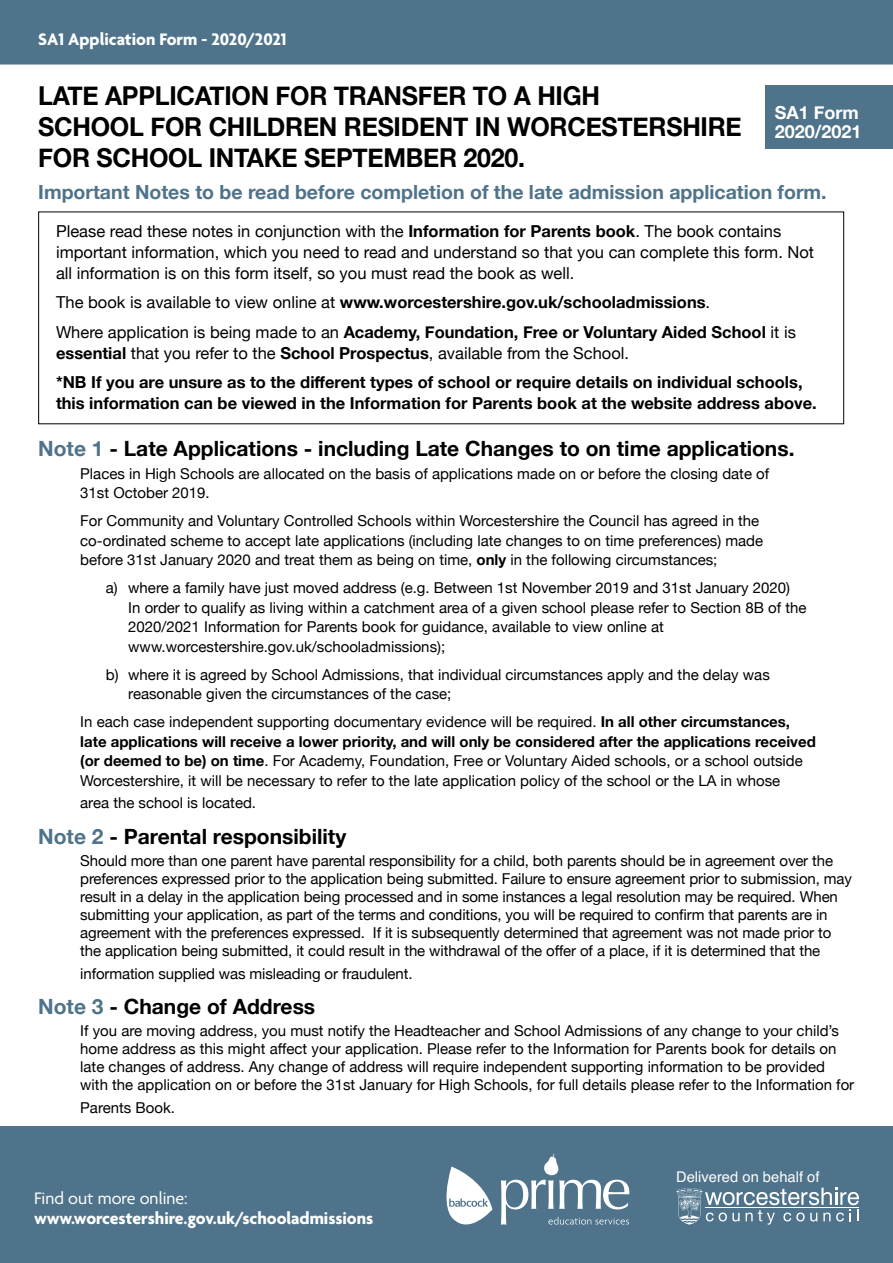
<style>
.page{position:relative;width:893px;height:1263px;background:#fff}
.page>*{position:absolute;margin:0;border:0;box-sizing:border-box;transform-origin:0 0}
.t1{font:700 26.1px/31.2px "Helvetica Neue";letter-spacing:-.01em;color:#000;scale:.96 1}
.t2{font:700 21px "Helvetica Neue";color:#000}
.t3{font:700 19.5px "Helvetica Neue";color:#4e738a}
.t4{font:700 18px/19.5px "Agenda";color:#fff}
.t5{font:700 18px/19.5px "Helvetica Neue";color:#fff}
.t6{font:16.5px/21px "Helvetica Neue";color:#000}
.t7{font:700 16.5px "Helvetica Neue";color:#000}
.t8{font:15px/19.5px "Helvetica Neue";color:#000}
.t9{font:14.7px "Helvetica";color:#fff}
.s1{font-weight:700}
.s2{font-weight:400}
.s3{color:#4e738a}
</style>
<div class="page">
<div style="left:765px;top:85px;width:128px;height:64px;background:#4e738a"></div>
<div style="left:0;top:1127px;width:893px;height:136px;background:#4e738a"></div>
<svg style="left:501px;top:1154px;width:128px;height:71px"></svg>
<svg style="left:446px;top:1166px;width:46px;height:59px"></svg>
<div style="left:0;top:0;width:893px;height:65px;background:#4e738a"></div>
<svg style="left:676px;top:1188px;width:183px;height:37px"></svg>
<p class="t4" style="left:38px;top:29px;width:250px">SA1 Application Form - 2020/2021</p>
<h1 class="t1" style="left:38px;top:81px;width:734px">LATE APPLICATION FOR TRANSFER TO A HIGH<br>SCHOOL FOR CHILDREN RESIDENT IN WORCESTERSHIRE<br>FOR SCHOOL INTAKE SEPTEMBER 2020.</h1>
<p class="t5" style="left:775px;top:103px;width:88px">SA1 Form<br>2020/2021</p>
<h2 class="t3" style="left:38px;top:176px;width:790px">Important Notes to be read before completion of the late admission application form.</h2>
<p class="t6" style="left:56px;top:221px;width:760px">Please read these notes in conjunction with the <span class="s1">Information for Parents book</span>. The book contains important information, which you need to read and understand so that you can complete this form. Not all information is on this form itself, so you must read the book as well.</p>
<p class="t7" style="left:56px;top:290px;width:656px"><span class="s2">The book is available to view online at</span> www.worcestershire.gov.uk/schooladmissions<span class="s2">.</span></p>
<p class="t6" style="left:56px;top:322px;width:741px">Where application is being made to an <span class="s1">Academy, Foundation, Free or Voluntary Aided School</span> it is <span class="s1">essential</span> that you refer to the <span class="s1">School Prospectus</span>, available from the School.</p>
<p class="t7" style="left:56px;top:370px;width:748px">*NB If you are unsure as to the different types of school or require details on individual schools,</p>
<p class="t7" style="left:56px;top:391px;width:762px">this information can be viewed in the Information for Parents book at the website address above.</p>
<p class="t2" style="left:38px;top:432px;width:758px"><span class="s3">Note 1</span> - Late Applications - including Late Changes to on time applications.</p>
<p class="t8" style="left:80px;top:465px;width:690px">Places in High Schools are allocated on the basis of applications made on or before the closing date of<br>31st October 2019.</p>
<p class="t8" style="left:80px;top:512px;width:684px">For Community and Voluntary Controlled Schools within Worcestershire the Council has agreed in the co-ordinated scheme to accept late applications (including late changes to on time preferences) made before 31st January 2020 and treat them as being on time, <span class="s1">only</span> in the following circumstances;</p>
<p class="t8" style="left:128px;top:579px;width:680px;text-indent:-22px">a) where a family have just moved address (e.g. Between 1st November 2019 and 31st January 2020)<br>In order to qualify as living within a catchment area of a given school please refer to Section 8B of the 2020/2021 Information for Parents book for guidance, available to view online at www.worcestershire.gov.uk/schooladmissions);</p>
<p class="t8" style="left:128px;top:666px;width:643px;text-indent:-22px">b) where it is agreed by School Admissions, that individual circumstances apply and the delay was reasonable given the circumstances of the case;</p>
<p class="t8" style="left:80px;top:713px;width:737px">In each case independent supporting documentary evidence will be required. <span class="s1">In all other circumstances, late applications will receive a lower priority, and will only be considered after the applications received (or deemed to be) on time</span>. For Academy, Foundation, Free or Voluntary Aided schools, or a school outside Worcestershire, it will be necessary to refer to the late application policy of the school or the LA in whose</p>
<p class="t8" style="left:80px;top:794px;width:177px">area the school is located.</p>
<p class="t2" style="left:38px;top:820px;width:309px"><span class="s3">Note 2</span> - Parental responsibility</p>
<p class="t8" style="left:80px;top:853px;width:773px;line-height:18px">Should more than one parent have parental responsibility for a child, both parents should be in agreement over the preferences expressed prior to the application being submitted. Failure to ensure agreement prior to submission, may result in a delay in the application being processed and in some instances a legal resolution may be required. When</p>
<p class="t8" style="left:80px;top:906px;width:749px">submitting your application, as part of the terms and conditions, you will be required to confirm that parents are in</p>
<p class="t8" style="left:80px;top:924px;width:753px">agreement with the preferences expressed. If it is subsequently determined that agreement was not made prior to</p>
<p class="t8" style="left:80px;top:942px;width:741px">the application being submitted, it could result in the withdrawal of the offer of a place, if it is determined that the</p>
<p class="t8" style="left:80px;top:964px;width:334px">information supplied was misleading or fraudulent.</p>
<p class="t2" style="left:38px;top:990px;width:278px"><span class="s3">Note 3</span> - Change of Address</p>
<p class="t8" style="left:80px;top:1022px;width:760px">If you are moving address, you must notify the Headteacher and School Admissions of any change to your child’s</p>
<p class="t8" style="left:80px;top:1040px;width:758px">home address as this might affect your application. Please refer to the Information for Parents book for details on</p>
<p class="t8" style="left:80px;top:1059px;width:775px;line-height:18px">late changes of address. Any change of address will require independent supporting information to be provided with the application on or before the 31st January for High Schools, for full details please refer to the Information for</p>
<p class="t8" style="left:80px;top:1099px;width:96px">Parents Book.</p>
<p class="t4" style="left:34px;top:1188px;width:341px"><span class="s2">Find out more online: </span>www.worcestershire.gov.uk/schooladmissions</p>
<p class="t9" style="left:676px;top:1166px;width:145px">Delivered on behalf of</p>
</div>
